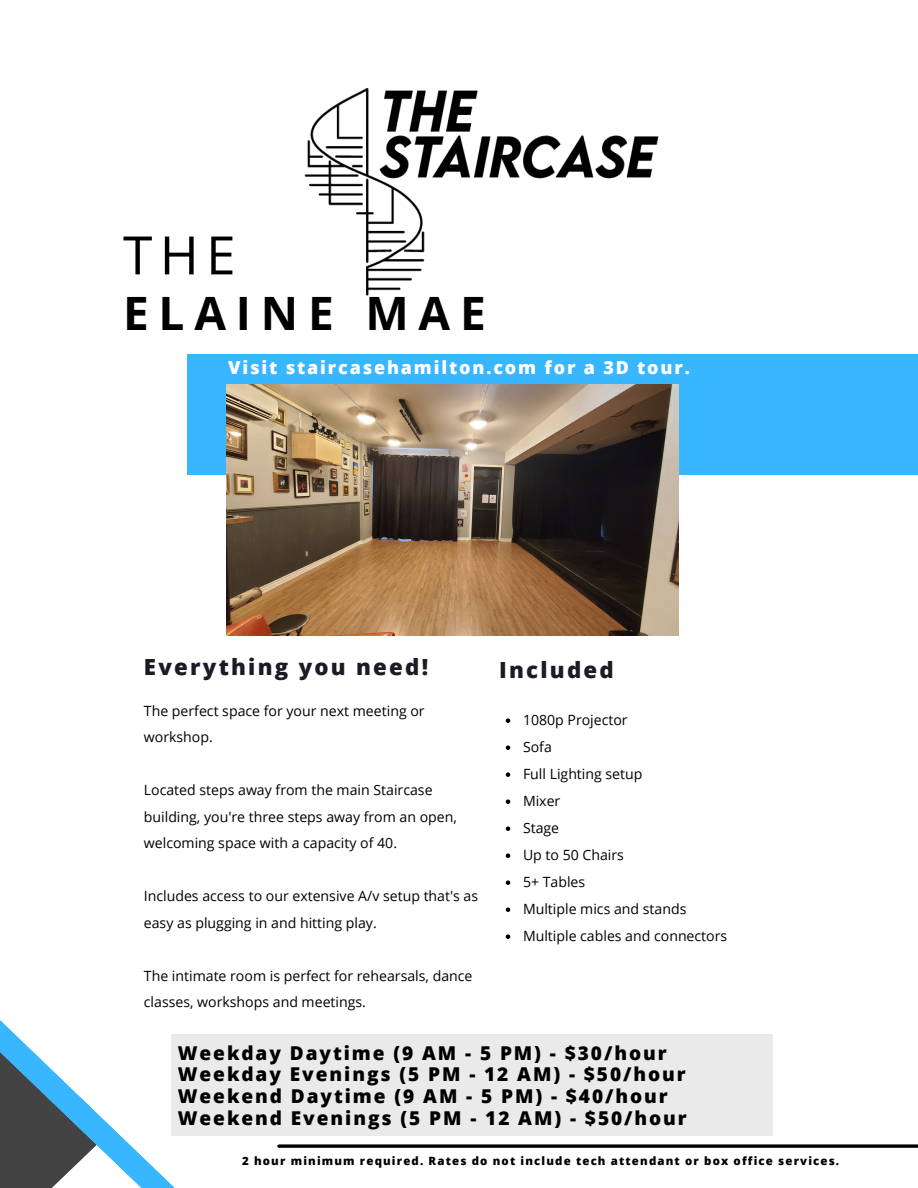
<style>
.page{position:relative;width:918px;height:1188px;background:#fff}
.page>*{position:absolute;margin:0;border:0;box-sizing:border-box;transform-origin:0 0}
.t1{font:53.1px "Open Sans";color:#000}
.t2{font:700 46.05px "Open Sans";letter-spacing:.215em;color:#000}
.t3{font:800 22.2px "Open Sans";letter-spacing:.1em;color:#1a1b25}
.t4{font:800 19.05px/21.8px "Open Sans";letter-spacing:.1em;color:#000}
.t5{font:800 18px "Open Sans";letter-spacing:.1em;color:#fff}
.t6{font:14.1px/27px "Open Sans";color:#000}
.t7{font:800 11.4px "Open Sans";letter-spacing:.1em;color:#000}
</style>
<div class="page">
<div style="left:187px;top:354px;width:731px;height:121px;background:#38b6ff"></div>
<img style="left:227px;top:385px;width:451px;height:251px">
<svg style="left:0;top:1020px;width:252px;height:168px"></svg>
<svg style="left:279px;top:1144px;width:639px;height:4px;background:#272727"></svg>
<svg style="left:506px;top:718px;width:4px;height:5px"></svg>
<svg style="left:506px;top:745px;width:4px;height:5px"></svg>
<svg style="left:506px;top:772px;width:4px;height:5px"></svg>
<svg style="left:506px;top:799px;width:4px;height:5px"></svg>
<svg style="left:506px;top:826px;width:4px;height:5px"></svg>
<svg style="left:506px;top:853px;width:4px;height:5px"></svg>
<svg style="left:506px;top:880px;width:4px;height:5px"></svg>
<svg style="left:506px;top:907px;width:4px;height:5px"></svg>
<svg style="left:506px;top:934px;width:4px;height:5px"></svg>
<img style="left:304px;top:88px;width:355px;height:208px">
<div style="left:171px;top:1035px;width:602px;height:101px;background:#eaeaea"></div>
<h1 class="t1" style="left:123px;top:218px;width:114px">THE</h1>
<h2 class="t2" style="left:123px;top:281px;width:364px">ELAINE MAE</h2>
<p class="t5" style="left:228px;top:355px;width:463px">Visit staircasehamilton.com for a 3D tour.</p>
<h3 class="t3" style="left:144px;top:652px;width:286px">Everything you need!</h3>
<p class="t6" style="left:144px;top:697px;width:282px;line-height:26.4px">The perfect space for your next meeting or workshop.</p>
<p class="t6" style="left:144px;top:777px;width:315px;line-height:26.4px">Located steps away from the main Staircase building, you're three steps away from an open, welcoming space with a capacity of 40.</p>
<p class="t6" style="left:144px;top:883px;width:336px;line-height:26.4px">Includes access to our extensive A/v setup that's as easy as plugging in and hitting play.</p>
<p class="t6" style="left:144px;top:962px;width:330px;line-height:26.4px">The intimate room is perfect for rehearsals, dance classes, workshops and meetings.</p>
<h3 class="t3" style="left:499px;top:655px;width:116px">Included</h3>
<p class="t6" style="left:523px;top:706px;width:206px">1080p Projector<br>Sofa<br>Full Lighting setup<br>Mixer<br>Stage<br>Up to 50 Chairs<br>5+ Tables<br>Multiple mics and stands<br>Multiple cables and connectors</p>
<h3 class="t4" style="left:178px;top:1042px;width:511px">Weekday Daytime (9 AM - 5 PM) - $30/hour Weekday Evenings (5 PM - 12 AM) - $50/hour Weekend Daytime (9 AM - 5 PM) - $40/hour Weekend Evenings (5 PM - 12 AM) - $50/hour</h3>
<p class="t7" style="left:242px;top:1153px;width:599px">2 hour minimum required. Rates do not include tech attendant or box office services.</p>
</div>
